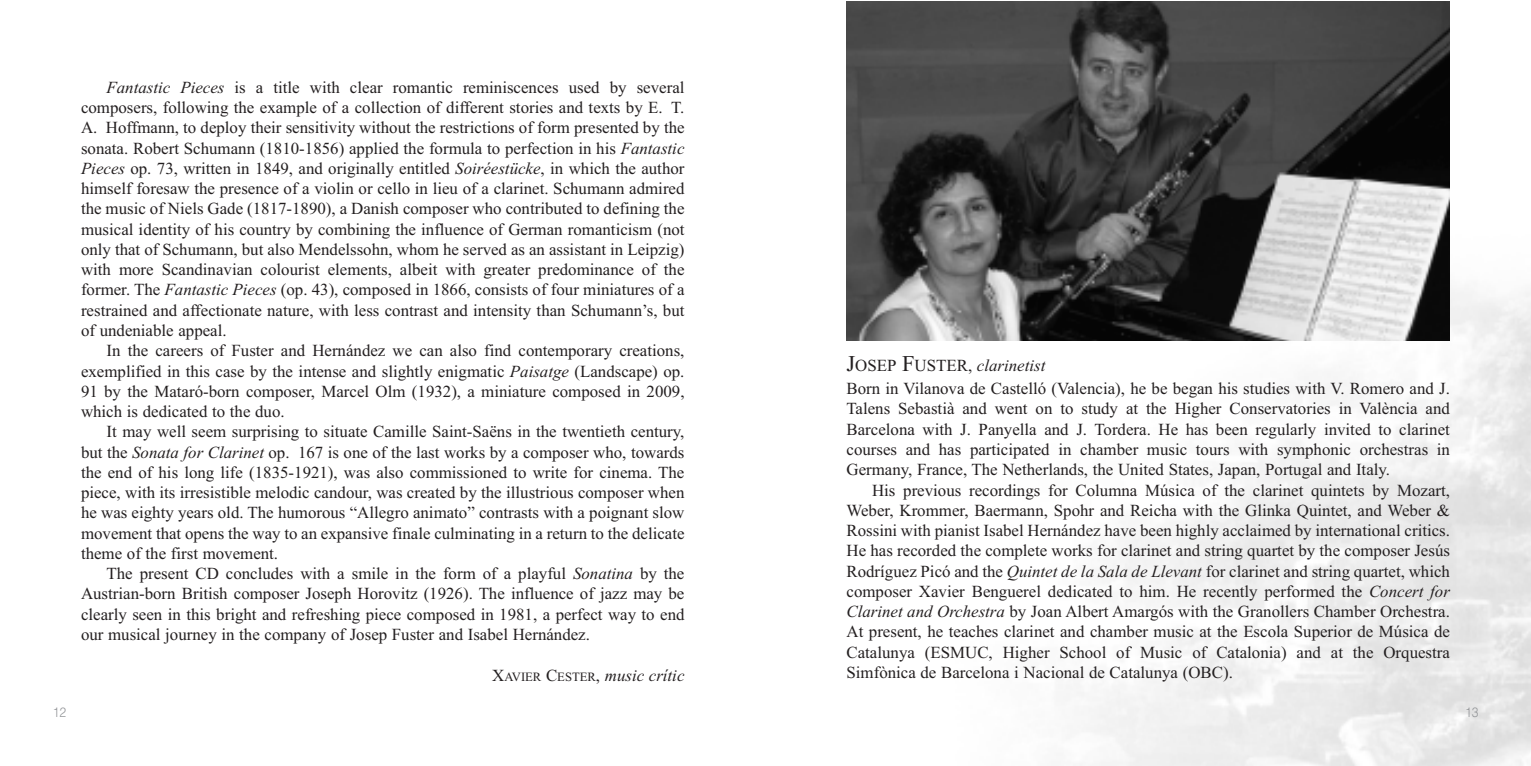
<style>
.page{position:relative;width:1531px;height:766px;background:#fff}
.page>*{position:absolute;margin:0;border:0;box-sizing:border-box;transform-origin:0 0}
.t1{font:16.88px/20.2px "Times New Roman";color:#231f20;text-align:justify}
.t2{font:italic 16.88px "Times New Roman";color:#231f20}
.t3{font:300 13.5px "Helvetica";color:#939598;scale:.9 1}
.s1{font-style:italic}
.s2{font-style:normal}
.s3{font-style:normal;font-size:12.6px}
.s4{font-size:22.5px}
</style>
<div class="page">
<img style="left:846px;top:290px;width:685px;height:475px">
<img style="left:846px;top:1px;width:604px;height:339px">
<p class="t3" style="left:53px;top:707px;width:17px">12</p>
<p class="t1" style="left:81px;top:77px;width:605px;text-indent:26px"><span class="s1">Fantastic Pieces</span> is a title with clear romantic reminiscences used by several composers, following the example of a collection of different stories and texts by E. T.<br>A. Hoffmann, to deploy their sensitivity without the restrictions of form presented by the sonata. Robert Schumann (1810-1856) applied the formula to perfection in his <span class="s1">Fantastic Pieces</span> op. 73, written in 1849, and originally entitled <span class="s1">Soiréestücke</span>, in which the author himself foresaw the presence of a violin or cello in lieu of a clarinet. Schumann admired the music of Niels Gade (1817-1890), a Danish composer who contributed to defining the musical identity of his country by combining the influence of German romanticism (not only that of Schumann, but also Mendelssohn, whom he served as an assistant in Leipzig) with more Scandinavian colourist elements, albeit with greater predominance of the former. The <span class="s1">Fantastic Pieces</span> (op. 43), composed in 1866, consists of four miniatures of a restrained and affectionate nature, with less contrast and intensity than Schumann’s, but of undeniable appeal.</p>
<p class="t1" style="left:81px;top:340px;width:605px;text-indent:26px">In the careers of Fuster and Hernández we can also find contemporary creations, exemplified in this case by the intense and slightly enigmatic <span class="s1">Paisatge</span> (Landscape) op.<br>91 by the Mataró-born composer, Marcel Olm (1932), a miniature composed in 2009, which is dedicated to the duo.</p>
<p class="t1" style="left:81px;top:421px;width:605px;text-indent:26px">It may well seem surprising to situate Camille Saint-Saëns in the twentieth century, but the <span class="s1">Sonata for Clarinet</span> op. 167 is one of the last works by a composer who, towards the end of his long life (1835-1921), was also commissioned to write for cinema. The piece, with its irresistible melodic candour, was created by the illustrious composer when he was eighty years old. The humorous “Allegro animato” contrasts with a poignant slow movement that opens the way to an expansive finale culminating in a return to the delicate theme of the first movement.</p>
<p class="t1" style="left:81px;top:563px;width:605px;text-indent:26px">The present CD concludes with a smile in the form of a playful <span class="s1">Sonatina</span> by the Austrian-born British composer Joseph Horovitz (1926). The influence of jazz may be clearly seen in this bright and refreshing piece composed in 1981, a perfect way to end our musical journey in the company of Josep Fuster and Isabel Hernández.</p>
<p class="t2" style="left:492px;top:664px;width:194px"><span class="s2">X</span><span class="s3">AVIER</span> <span class="s2">C</span><span class="s3">ESTER</span><span class="s2">,</span> music crític</p>
<p class="t1" style="left:846px;top:353px;width:605px;line-height:23.2px"><span class="s4">J</span>OSEP <span class="s4">F</span>USTER, <span class="s1">clarinetist<br></span>Born in Vilanova de Castelló (Valencia), he be began his studies with V. Romero and J.</p>
<p class="t1" style="left:846px;top:398px;width:605px">Talens Sebastià and went on to study at the Higher Conservatories in València and Barcelona with J. Panyella and J. Tordera. He has been regularly invited to clarinet courses and has participated in chamber music tours with symphonic orchestras in Germany, France, The Netherlands, the United States, Japan, Portugal and Italy.</p>
<p class="t1" style="left:846px;top:479px;width:605px;text-indent:26px">His previous recordings for Columna Música of the clarinet quintets by Mozart, Weber, Krommer, Baermann, Spohr and Reicha with the Glinka Quintet, and Weber &amp; Rossini with pianist Isabel Hernández have been highly acclaimed by international critics.<br>He has recorded the complete works for clarinet and string quartet by the composer Jesús Rodríguez Picó and the <span class="s1">Quintet de la Sala de Llevant</span> for clarinet and string quartet, which composer Xavier Benguerel dedicated to him. He recently performed the <span class="s1">Concert for Clarinet and Orchestra</span> by Joan Albert Amargós with the Granollers Chamber Orchestra.<br>At present, he teaches clarinet and chamber music at the Escola Superior de Música de Catalunya (ESMUC, Higher School of Music of Catalonia) and at the Orquestra Simfònica de Barcelona i Nacional de Catalunya (OBC).</p>
<p class="t3" style="left:1465px;top:707px;width:17px">13</p>
</div>
